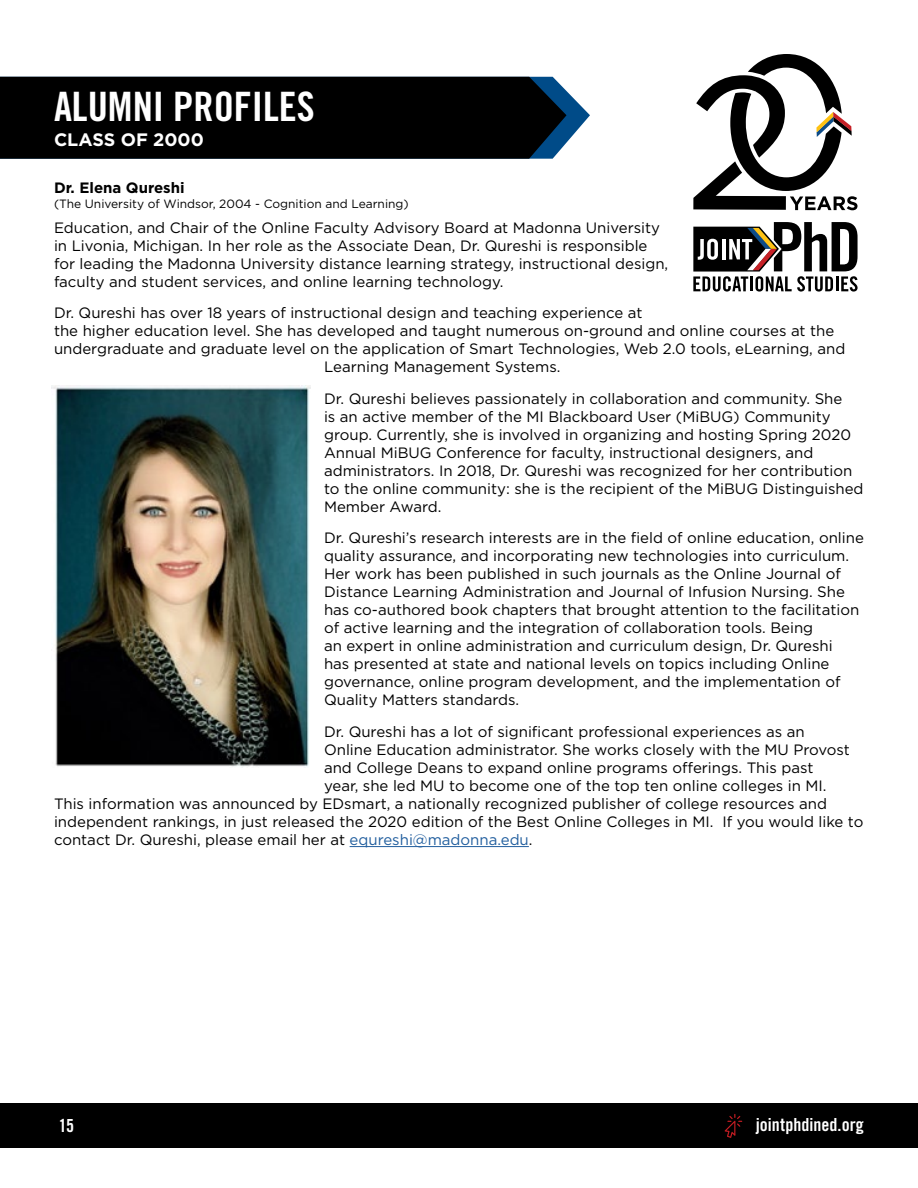
<style>
.page{position:relative;width:918px;height:1188px;background:#fff}
.page>*{position:absolute;margin:0;border:0;box-sizing:border-box;transform-origin:0 0}
.t1{font:40.5px "Trade Gothic LT Std Bd Cn 20";color:#fff}
.t2{font:18px "Trade Gothic LT Std Bd Cn 20";color:#fff}
.t3{font:700 18px "Gotham";color:#fff}
.t4{font:15px/18px "Gotham";color:#000}
.t5{font:700 15px "Gotham";color:#000}
.t6{font:12px "Gotham";color:#000}
.s1{color:#215e9e}
</style>
<div class="page">
<div style="left:0;top:1104px;width:918px;height:44px;background:#000"></div>
<svg style="left:724px;top:1114px;width:18px;height:24px"></svg>
<svg style="left:567px;top:91px;width:23px;height:51px"></svg>
<div style="left:0;top:77px;width:567px;height:82px;background:#000"></div>
<hr style="left:350px;top:846px;width:179px;height:1px;background:#215e9e">
<svg style="left:693px;top:54px;width:165px;height:156px"></svg>
<svg style="left:693px;top:222px;width:165px;height:70px"></svg>
<img style="left:52px;top:386px;width:259px;height:382px">
<h1 class="t1" style="left:54px;top:82px;width:262px">ALUMNI PROFILES</h1>
<p class="t3" style="left:54px;top:127px;width:151px">CLASS OF 2000</p>
<p class="t5" style="left:54px;top:178px;width:132px">Dr. Elena Qureshi</p>
<p class="t6" style="left:54px;top:196px;width:356px">(The University of Windsor, 2004 - Cognition and Learning)</p>
<p class="t4" style="left:54px;top:218px;width:616px">Education, and Chair of the Online Faculty Advisory Board at Madonna University in Livonia, Michigan. In her role as the Associate Dean, Dr. Qureshi is responsible for leading the Madonna University distance learning strategy, instructional design, faculty and student services, and online learning technology.</p>
<p class="t4" style="left:54px;top:303px;width:590px">Dr. Qureshi has over 18 years of instructional design and teaching experience at</p>
<p class="t4" style="left:54px;top:321px;width:782px">the higher education level. She has developed and taught numerous on-ground and online courses at the</p>
<p class="t4" style="left:54px;top:339px;width:793px">undergraduate and graduate level on the application of Smart Technologies, Web 2.0 tools, eLearning, and</p>
<p class="t4" style="left:324px;top:357px;width:238px">Learning Management Systems.</p>
<p class="t4" style="left:324px;top:389px;width:541px">Dr. Qureshi believes passionately in collaboration and community. She<br>is an active member of the MI Blackboard User (MiBUG) Community group. Currently, she is involved in organizing and hosting Spring 2020<br>Annual MiBUG Conference for faculty, instructional designers, and administrators. In 2018, Dr. Qureshi was recognized for her contribution to the online community: she is the recipient of the MiBUG Distinguished Member Award.</p>
<p class="t4" style="left:324px;top:528px;width:541px">Dr. Qureshi’s research interests are in the field of online education, online quality assurance, and incorporating new technologies into curriculum.<br>Her work has been published in such journals as the Online Journal of Distance Learning Administration and Journal of Infusion Nursing. She has co-authored book chapters that brought attention to the facilitation of active learning and the integration of collaboration tools. Being<br>an expert in online administration and curriculum design, Dr. Qureshi<br>has presented at state and national levels on topics including Online governance, online program development, and the implementation of Quality Matters standards.</p>
<p class="t4" style="left:324px;top:722px;width:482px">Dr. Qureshi has a lot of significant professional experiences as an</p>
<p class="t4" style="left:324px;top:740px;width:527px">Online Education administrator. She works closely with the MU Provost</p>
<p class="t4" style="left:324px;top:758px;width:491px">and College Deans to expand online programs offerings. This past</p>
<p class="t4" style="left:324px;top:776px;width:504px">year, she led MU to become one of the top ten online colleges in MI.</p>
<p class="t4" style="left:54px;top:794px;width:775px">This information was announced by EDsmart, a nationally recognized publisher of college resources and</p>
<p class="t4" style="left:54px;top:812px;width:811px">independent rankings, in just released the 2020 edition of the Best Online Colleges in MI. If you would like to</p>
<p class="t4" style="left:54px;top:830px;width:480px">contact Dr. Qureshi, please email her at <span class="s1">equreshi@madonna.edu</span>.</p>
<p class="t2" style="left:59px;top:1114px;width:17px">15</p>
<p class="t2" style="left:756px;top:1114px;width:110px">jointphdined.org</p>
</div>
